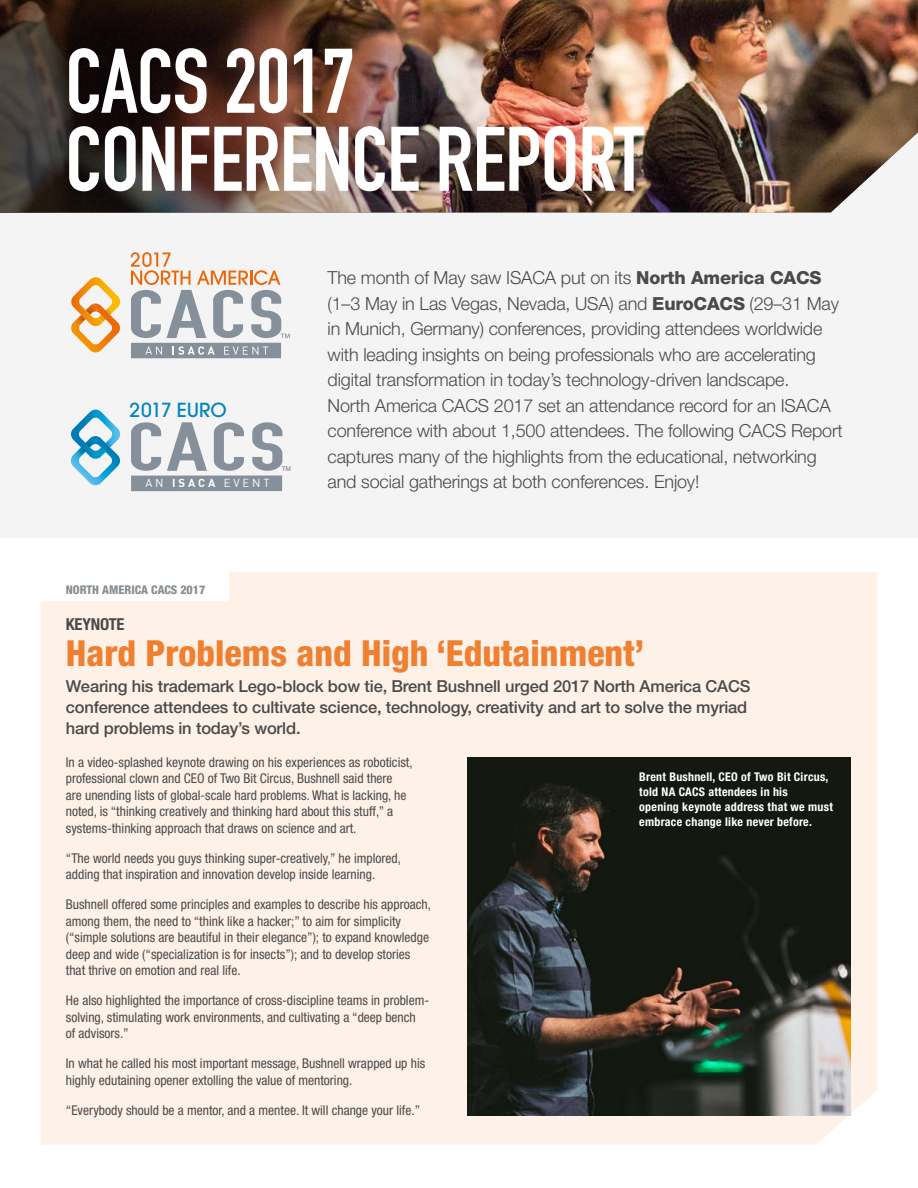
<style>
.page{position:relative;width:918px;height:1188px;background:#fff}
.page>*{position:absolute;margin:0;border:0;box-sizing:border-box;transform-origin:0 0}
.t1{font:700 90px/78px "DIN Condensed";letter-spacing:-.01em;color:#fff}
.t2{font:69.15px "OSP DIN";color:#85909a;scale:1.45 1}
.t3{font:800 condensed 36px "Helvetica Neue LT Std";color:#f08031}
.t4{font:500 19.35px "Avant Garde";color:#0085bd}
.t5{font:300 18px/25.5px "Helvetica Neue LT Std";letter-spacing:-.01em;color:#4a4a49}
.t6{font:500 16.5px/21px "Helvetica Neue LT Std";letter-spacing:-.01em;color:#4a4a49}
.t7{font:700 condensed 16.5px "Helvetica Neue LT Std";letter-spacing:-.01em;color:#4a4a49}
.t8{font:condensed 13.5px/16.5px "Helvetica Neue LT Std";color:#4a4a49}
.t9{font:700 condensed 12px/15px "Helvetica Neue LT Std";letter-spacing:.02em;color:#fff}
.t10{font:800 condensed 12px "Helvetica Neue LT Std";color:#878d91}
.t11{font:11.4px "DIN";letter-spacing:.25em;color:#fff}
.t12{font:500 6.45px "Helvetica Neue";color:#85909a}
.s1{font-family:"DIN Bold"}
.s2{font-weight:800}
</style>
<div class="page">
<div style="left:0;top:0;width:918px;height:538px;background:#f4f4f4"></div>
<img style="left:515px;top:0;width:403px;height:212px">
<div style="left:131px;top:343px;width:150px;height:15px;background:#85909a"></div>
<svg style="left:145px;top:347px;width:17px;height:8px"></svg>
<svg style="left:173px;top:346px;width:42px;height:9px"></svg>
<svg style="left:224px;top:347px;width:44px;height:8px"></svg>
<svg style="left:71px;top:277px;width:50px;height:75px"></svg>
<svg style="left:131px;top:252px;width:159px;height:86px"></svg>
<div style="left:131px;top:475px;width:151px;height:16px;background:#85909a"></div>
<svg style="left:70px;top:410px;width:51px;height:76px"></svg>
<div style="left:40px;top:572px;width:838px;height:573px;background:#fef1e8"></div>
<div style="left:40px;top:572px;width:189px;height:29px;background:#fff"></div>
<img style="left:468px;top:757px;width:383px;height:359px">
<img style="left:0;top:0;width:515px;height:212px">
<h1 class="t1" style="left:65px;top:43px;width:580px">CACS 2017<br>CONFERENCE REPORT</h1>
<h3 class="t4" style="left:130px;top:398px;width:99px">2017 EURO</h3>
<h2 class="t2" style="left:127px;top:412px;width:111px">CACS</h2>
<p class="t11" style="left:145px;top:476px;width:126px">AN <span class="s1">ISACA</span> EVENT</p>
<p class="t12" style="left:282px;top:463px;width:11px">TM</p>
<p class="t5" style="left:328px;top:265px;width:517px">The month of May saw ISACA put on its <span class="s2">North America CACS </span>(1–3 May in Las Vegas, Nevada, USA) and <span class="s2">EuroCACS</span> (29–31 May in Munich, Germany) conferences, providing attendees worldwide with leading insights on being professionals who are accelerating digital transformation in today’s technology-driven landscape.<br>North America CACS 2017 set an attendance record for an ISACA conference with about 1,500 attendees. The following CACS Report captures many of the highlights from the educational, networking and social gatherings at both conferences. Enjoy!</p>
<p class="t10" style="left:66px;top:583px;width:141px">NORTH AMERICA CACS 2017</p>
<p class="t7" style="left:66px;top:615px;width:60px">KEYNOTE</p>
<h3 class="t3" style="left:66px;top:631px;width:580px">Hard Problems and High ‘Edutainment’</h3>
<p class="t6" style="left:66px;top:675px;width:686px">Wearing his trademark Lego-block bow tie, Brent Bushnell urged 2017 North America CACS conference attendees to cultivate science, technology, creativity and art to solve the myriad hard problems in today’s world.</p>
<p class="t8" style="left:66px;top:754px;width:348px">In a video-splashed keynote drawing on his experiences as roboticist, professional clown and CEO of Two Bit Circus, Bushnell said there<br>are unending lists of global-scale hard problems. What is lacking, he noted, is “thinking creatively and thinking hard about this stuff,” a systems-thinking approach that draws on science and art.</p>
<p class="t8" style="left:66px;top:850px;width:337px">“The world needs you guys thinking super-creatively,” he implored, adding that inspiration and innovation develop inside learning.</p>
<p class="t8" style="left:66px;top:896px;width:367px">Bushnell offered some principles and examples to describe his approach, among them, the need to “think like a hacker;” to aim for simplicity (“simple solutions are beautiful in their elegance”); to expand knowledge deep and wide (“specialization is for insects”); and to develop stories that thrive on emotion and real life.</p>
<p class="t8" style="left:66px;top:992px;width:365px">He also highlighted the importance of cross-discipline teams in problem&shy;solving, stimulating work environments, and cultivating a “deep bench<br>of advisors.”</p>
<p class="t8" style="left:66px;top:1055px;width:361px">In what he called his most important message, Bushnell wrapped up his highly edutaining opener extolling the value of mentoring.</p>
<p class="t8" style="left:66px;top:1102px;width:356px">“Everybody should be a mentor, and a mentee. It will change your life.”</p>
<p class="t9" style="left:639px;top:769px;width:195px">Brent Bushnell, CEO of Two Bit Circus, told NA CACS attendees in his<br>opening keynote address that we must embrace change like never before.</p>
</div>
